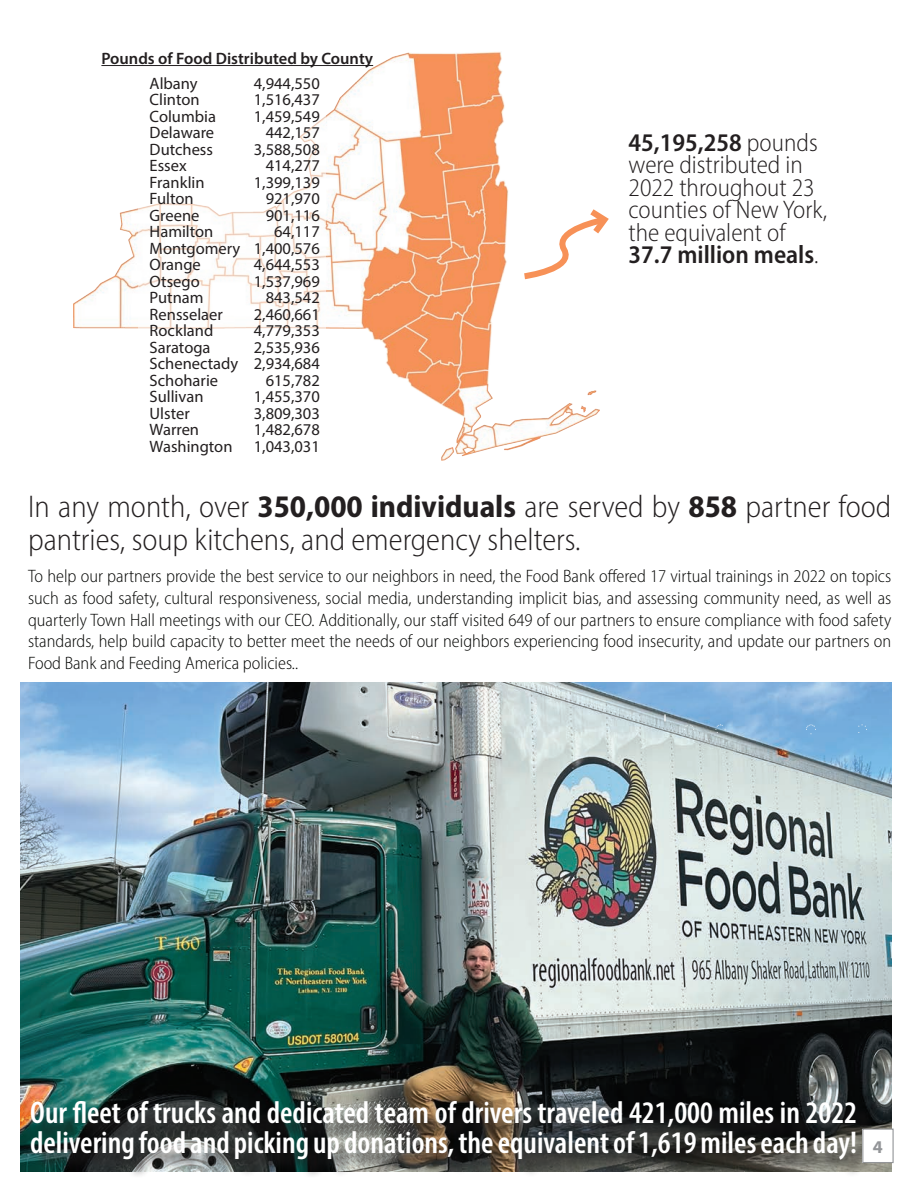
<style>
.page{position:relative;width:918px;height:1188px;background:#fff}
.page>*{position:absolute;margin:0;border:0;box-sizing:border-box;transform-origin:0 0}
.t1{font:600 condensed 31.5px/30px "Myriad Pro";color:#fff}
.t2{font:300 semi-condensed 31.5px/33px "Myriad Pro";color:#231f20}
.t3{font:300 semi-condensed 25.5px/22.5px "Myriad Pro";color:#231f20}
.t4{font:300 semi-condensed 18px/21.6px "Myriad Pro";color:#040503;text-align:justify}
.t5{font:700 18px "Myriad Pro";color:#939598}
.t6{font:16.5px/16.5px "Myriad Pro";color:#231f20}
.t7{font:600 16.5px "Myriad Pro";color:#231f20}
.s1{font-weight:600}
.s2{font-weight:600;color:#fff}
.s3{color:#fff}
.s4{font-weight:700}
</style>
<div class="page">
<img style="left:21px;top:683px;width:870px;height:488px">
<img style="left:73px;top:52px;width:527px;height:409px">
<div style="left:138px;top:35px;width:188px;height:439px;background:#fff"></div>
<hr style="left:101px;top:65px;width:272px;height:1px;background:#231f20">
<div style="left:34px;top:1104px;width:840px;height:74px;background:#231f20;opacity:.75"></div>
<svg style="left:858px;top:724px;width:9px;height:9px"></svg>
<svg style="left:806px;top:724px;width:10px;height:10px"></svg>
<svg style="left:684px;top:725px;width:10px;height:9px"></svg>
<svg style="left:715px;top:724px;width:11px;height:9px"></svg>
<svg style="left:664px;top:714px;width:2px;height:8px"></svg>
<svg style="left:519px;top:204px;width:90px;height:78px"></svg>
<div style="left:863px;top:1129px;width:30px;height:34px;background:#fff"></div>
<div style="left:862px;top:1129px;width:32px;height:34px;border:1px solid #939598"></div>
<p class="t7" style="left:101px;top:48px;width:273px">Pounds of Food Distributed by County</p>
<p class="t6" style="left:150px;top:75px;width:92px">Albany<br>Clinton<br>Columbia<br>Delaware<br>Dutchess<br>Essex<br>Franklin<br>Fulton<br>Greene<br>Hamilton<br>Montgomery<br>Orange<br>Otsego<br>Putnam<br>Rensselaer<br>Rockland<br>Saratoga<br>Schenectady<br>Schoharie<br>Sullivan<br>Ulster<br>Warren<br>Washington</p>
<p class="t6" style="left:254px;top:75px;width:68px;text-align:right">4,944,550<br>1,516,437<br>1,459,549<br>442,157<br>3,588,508<br>414,277<br>1,399,139<br>921,970<br>901,116<br>64,117<br>1,400,576<br>4,644,553<br>1,537,969<br>843,542<br>2,460,661<br>4,779,353<br>2,535,936<br>2,934,684<br>615,782<br>1,455,370<br>3,809,303<br>1,482,678<br>1,043,031</p>
<h2 class="t3" style="left:629px;top:131px;width:200px"><span class="s1">45,195,258</span> pounds were distributed in<br>2022 throughout 23 counties of New York, the equivalent of<br><span class="s2">37.7 million meals</span><span class="s3">.</span></h2>
<h1 class="t2" style="left:28px;top:490px;width:865px">In any month, over <span class="s4">350,000 individuals</span> are served by <span class="s4">858</span> partner food pantries, soup kitchens, and emergency shelters.</h1>
<p class="t4" style="left:28px;top:566px;width:865px">To help our partners provide the best service to our neighbors in need, the Food Bank offered 17 virtual trainings in 2022 on topics such as food safety, cultural responsiveness, social media, understanding implicit bias, and assessing community need, as well as quarterly Town Hall meetings with our CEO. Additionally, our staff visited 649 of our partners to ensure compliance with food safety standards, help build capacity to better meet the needs of our neighbors experiencing food insecurity, and update our partners on Food Bank and Feeding America policies..</p>
<h1 class="t1" style="left:30px;top:1097px;width:829px">Our fleet of trucks and dedicated team of drivers traveled 421,000 miles in 2022 delivering food and picking up donations, the equivalent of 1,619 miles each day!</h1>
<p class="t5" style="left:873px;top:1135px;width:11px">4</p>
</div>
